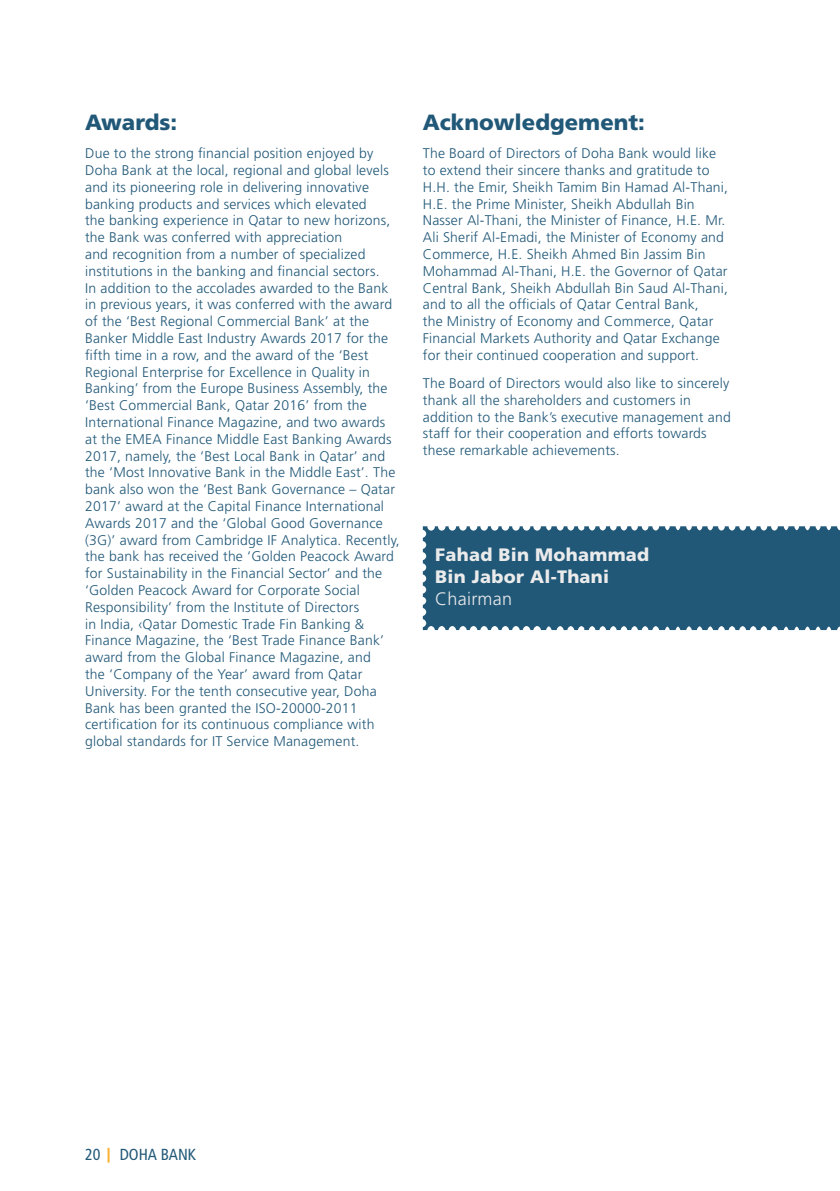
<style>
.page{position:relative;width:840px;height:1191px;background:#fff}
.page>*{position:absolute;margin:0;border:0;box-sizing:border-box;transform-origin:0 0}
.t1{font:900 22px "Frutiger CE";color:#215878}
.t2{font:900 18px/21.6px "Frutiger CE";letter-spacing:.015em;color:#ebebec}
.t3{font:300 18px "Frutiger LT";letter-spacing:.015em;color:#ebebec}
.t4{font:condensed 16px "Frutiger LT";color:#215878}
.t5{font:300 14px/16.8px "Frutiger LT";letter-spacing:.015em;color:#215878}
</style>
<div class="page">
<svg style="left:107px;top:1147px;width:2px;height:15px"></svg>
<div style="left:422px;top:526px;width:417px;height:104px;background:#215878"></div>
<h1 class="t1" style="left:85px;top:109px;width:94px">Awards:</h1>
<p class="t5" style="left:85px;top:145px;width:316px">Due to the strong financial position enjoyed by Doha Bank at the local, regional and global levels and its pioneering role in delivering innovative banking products and services which elevated<br>the banking experience in Qatar to new horizons, the Bank was conferred with appreciation<br>and recognition from a number of specialized institutions in the banking and financial sectors.<br>In addition to the accolades awarded to the Bank in previous years, it was conferred with the award of the ‘Best Regional Commercial Bank’ at the Banker Middle East Industry Awards 2017 for the fifth time in a row, and the award of the ‘Best Regional Enterprise for Excellence in Quality in Banking’ from the Europe Business Assembly, the ‘Best Commercial Bank, Qatar 2016’ from the International Finance Magazine, and two awards at the EMEA Finance Middle East Banking Awards 2017, namely, the ‘Best Local Bank in Qatar’ and the ‘Most Innovative Bank in the Middle East’. The bank also won the ‘Best Bank Governance – Qatar 2017’ award at the Capital Finance International Awards 2017 and the ‘Global Good Governance (3G)’ award from Cambridge IF Analytica. Recently, the bank has received the ‘Golden Peacock Award for Sustainability in the Financial Sector’ and the ‘Golden Peacock Award for Corporate Social Responsibility’ from the Institute of Directors<br>in India, ‹Qatar Domestic Trade Fin Banking &amp; Finance Magazine, the ‘Best Trade Finance Bank’ award from the Global Finance Magazine, and<br>the ‘Company of the Year’ award from Qatar University. For the tenth consecutive year, Doha Bank has been granted the ISO-20000-2011 certification for its continuous compliance with global standards for IT Service Management.</p>
<h1 class="t1" style="left:422px;top:109px;width:223px">Acknowledgement:</h1>
<p class="t5" style="left:422px;top:145px;width:306px">The Board of Directors of Doha Bank would like to extend their sincere thanks and gratitude to H.H. the Emir, Sheikh Tamim Bin Hamad Al-Thani, H.E. the Prime Minister, Sheikh Abdullah Bin Nasser Al-Thani, the Minister of Finance, H.E. Mr.<br>Ali Sherif Al-Emadi, the Minister of Economy and Commerce, H.E. Sheikh Ahmed Bin Jassim Bin Mohammad Al-Thani, H.E. the Governor of Qatar Central Bank, Sheikh Abdullah Bin Saud Al-Thani, and to all the officials of Qatar Central Bank,<br>the Ministry of Economy and Commerce, Qatar Financial Markets Authority and Qatar Exchange for their continued cooperation and support.</p>
<p class="t5" style="left:422px;top:375px;width:309px">The Board of Directors would also like to sincerely thank all the shareholders and customers in addition to the Bank’s executive management and staff for their cooperation and efforts towards these remarkable achievements.</p>
<p class="t2" style="left:435px;top:544px;width:215px">Fahad Bin Mohammad<br>Bin Jabor Al-Thani</p>
<p class="t3" style="left:435px;top:588px;width:78px">Chairman</p>
<p class="t4" style="left:85px;top:1144px;width:113px">20 DOHA BANK</p>
</div>
